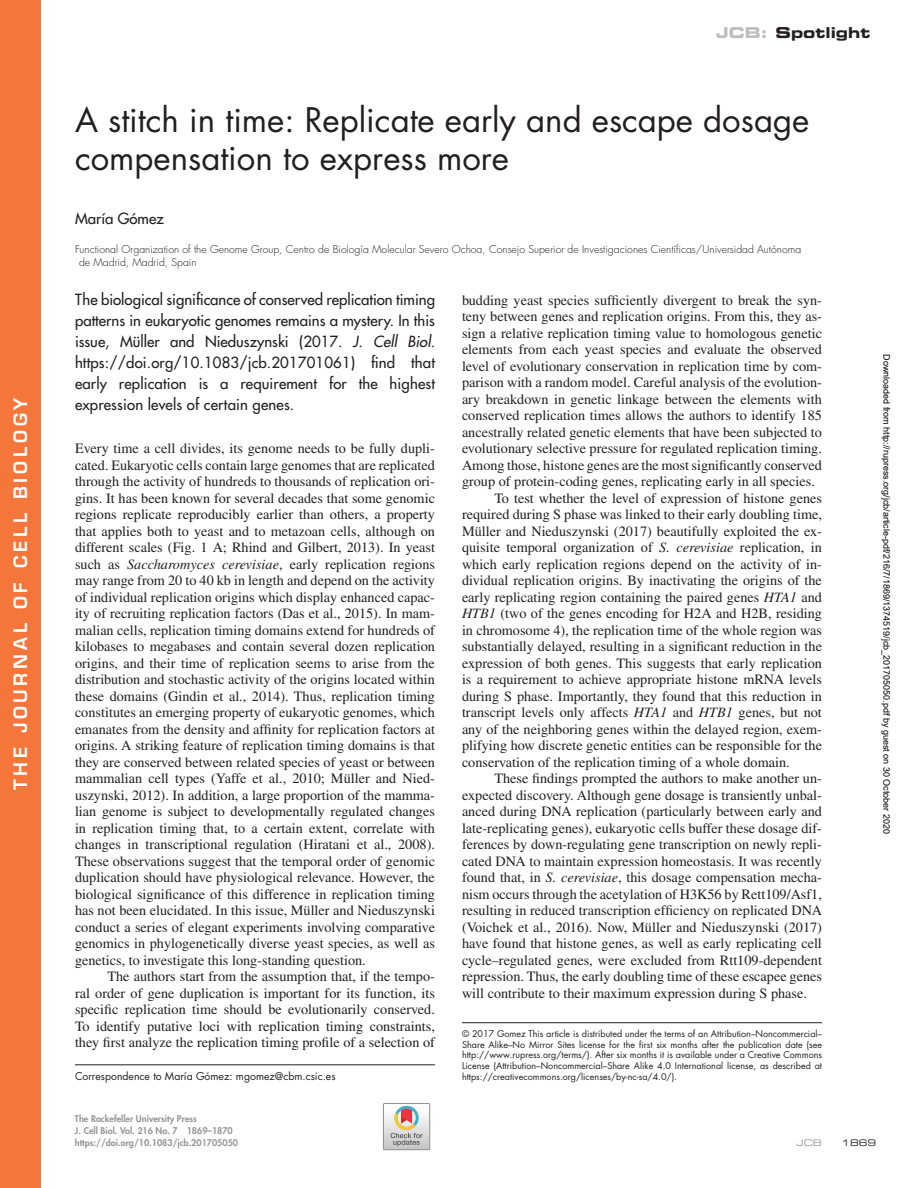
<style>
.page{position:relative;width:918px;height:1188px;background:#fff}
.page>*{position:absolute;margin:0;border:0;box-sizing:border-box;transform-origin:0 0}
.t1{font:33px/38.2px "Futura Std";color:#231f20}
.t2{font:600 18px "Eurostile LT Std";letter-spacing:.205em;color:#fff}
.t3{font:500 15px/21px "Futura Std";letter-spacing:.01em;color:#231f20;text-align:justify}
.t4{font:15px "Eurostile LT Std Bold Ex 2";color:#231f20}
.t5{font:14.25px/16.5px "Times LT Std";color:#231f20;text-align:justify}
.t6{font:300 10.5px/13.5px "Futura Std";color:#231f20}
.t7{font:10.5px "Futura Std";color:#231f20}
.t8{font:9px/10.8px "Futura Std";color:#231f20;text-align:justify}
.t9{font:9px "Arial";color:#000}
.t10{font:800 9px/12px "Futura Std";color:#949698}
.t11{font:9px "Eurostile LT Std Ex 2";color:#231f20}
.t12{font:9px "Eurostile LT Std Ex 2";color:#949698}
.s1{color:#bcbec0}
.s2{font-style:italic}
</style>
<div class="page">
<div style="left:0;top:0;width:40px;height:1188px;background:#f4763b"></div>
<svg style="left:383px;top:1103px;width:47px;height:47px"></svg>
<hr style="left:75px;top:1065px;width:360px;height:1px;background:#231f20">
<hr style="left:462px;top:1022px;width:360px;height:1px;background:#231f20">
<p class="t2" style="left:9px;top:790px;width:395px;rotate:-90deg">THE JOURNAL OF CELL BIOLOGY</p>
<p class="t4" style="left:716px;top:22px;width:156px"><span class="s1">JCB:</span> Spotlight</p>
<h1 class="t1" style="left:75px;top:101px;width:736px">A stitch in time: Replicate early and escape dosage compensation to express more</h1>
<p class="t3" style="left:75px;top:209px;width:90px">María Gómez</p>
<p class="t6" style="left:79px;top:243px;width:724px;text-indent:-4px">Functional Organization of the Genome Group, Centro de Biología Molecular Severo Ochoa, Consejo Superior de Investigaciones Científicas/Universidad Autónoma de Madrid, Madrid, Spain</p>
<p class="t3" style="left:75px;top:289px;width:362px">The biological significance of conserved replication timing patterns in eukaryotic genomes remains a mystery. In this issue, Müller and Nieduszynski (2017. <span class="s2">J. Cell Biol. </span>https://doi.org/10.1083/jcb.201701061) find that early replication is a requirement for the highest expression levels of certain genes.</p>
<p class="t5" style="left:462px;top:291px;width:362px">budding yeast species sufficiently divergent to break the syn-</p>
<p class="t5" style="left:462px;top:308px;width:362px">teny between genes and replication origins. From this, they as-</p>
<p class="t5" style="left:462px;top:324px;width:361px">sign a relative replication timing value to homologous genetic</p>
<p class="t5" style="left:462px;top:341px;width:362px">elements from each yeast species and evaluate the observed</p>
<p class="t5" style="left:462px;top:357px;width:362px">level of evolutionary conservation in replication time by com-</p>
<p class="t5" style="left:462px;top:374px;width:362px">parison with a random model. Careful analysis of the evolution-</p>
<p class="t5" style="left:462px;top:390px;width:362px">ary breakdown in genetic linkage between the elements with</p>
<p class="t5" style="left:462px;top:407px;width:362px">conserved replication times allows the authors to identify 185</p>
<p class="t5" style="left:462px;top:423px;width:361px">ancestrally related genetic elements that have been subjected to</p>
<p class="t5" style="left:462px;top:440px;width:362px">evolutionary selective pressure for regulated replication timing.</p>
<p class="t5" style="left:462px;top:456px;width:362px">Among those, histone genes are the most significantly conserved</p>
<p class="t5" style="left:462px;top:473px;width:355px">group of protein-coding genes, replicating early in all species.</p>
<p class="t5" style="left:494px;top:489px;width:329px">To test whether the level of expression of histone genes</p>
<p class="t5" style="left:462px;top:506px;width:362px">required during S phase was linked to their early doubling time,</p>
<p class="t5" style="left:462px;top:522px;width:362px">Müller and Nieduszynski (2017) beautifully exploited the ex-</p>
<p class="t5" style="left:462px;top:539px;width:362px">quisite temporal organization of <span class="s2">S. cerevisiae</span> replication, in</p>
<p class="t5" style="left:462px;top:555px;width:361px">which early replication regions depend on the activity of in-</p>
<p class="t5" style="left:462px;top:572px;width:361px">dividual replication origins. By inactivating the origins of the</p>
<p class="t5" style="left:462px;top:588px;width:362px">early replicating region containing the paired genes <span class="s2">HTA1</span> and</p>
<p class="t5" style="left:462px;top:605px;width:362px"><span class="s2">HTB1</span> (two of the genes encoding for H2A and H2B, residing</p>
<p class="t5" style="left:462px;top:621px;width:362px">in chromosome 4), the replication time of the whole region was</p>
<p class="t5" style="left:462px;top:638px;width:362px">substantially delayed, resulting in a significant reduction in the</p>
<p class="t5" style="left:462px;top:654px;width:361px">expression of both genes. This suggests that early replication</p>
<p class="t5" style="left:462px;top:671px;width:361px">is a requirement to achieve appropriate histone mRNA levels</p>
<p class="t5" style="left:462px;top:687px;width:362px">during S phase. Importantly, they found that this reduction in</p>
<p class="t5" style="left:462px;top:704px;width:361px">transcript levels only affects <span class="s2">HTA1</span> and <span class="s2">HTB1</span> genes, but not</p>
<p class="t5" style="left:462px;top:721px;width:361px">any of the neighboring genes within the delayed region, exem-</p>
<p class="t5" style="left:462px;top:737px;width:362px">plifying how discrete genetic entities can be responsible for the</p>
<p class="t5" style="left:462px;top:754px;width:329px">conservation of the replication timing of a whole domain.</p>
<p class="t5" style="left:494px;top:770px;width:329px">These findings prompted the authors to make another un-</p>
<p class="t5" style="left:462px;top:787px;width:361px">expected discovery. Although gene dosage is transiently unbal-</p>
<p class="t5" style="left:462px;top:803px;width:362px">anced during DNA replication (particularly between early and</p>
<p class="t5" style="left:462px;top:820px;width:362px">late-replicating genes), eukaryotic cells buffer these dosage dif-</p>
<p class="t5" style="left:462px;top:836px;width:361px">ferences by down-regulating gene transcription on newly repli-</p>
<p class="t5" style="left:462px;top:853px;width:362px">cated DNA to maintain expression homeostasis. It was recently</p>
<p class="t5" style="left:462px;top:869px;width:361px">found that, in <span class="s2">S. cerevisiae</span>, this dosage compensation mecha-</p>
<p class="t5" style="left:462px;top:886px;width:361px">nism occurs through the acetylation of H3K56 by Rett109/Asf1,</p>
<p class="t5" style="left:462px;top:902px;width:362px">resulting in reduced transcription efficiency on replicated DNA</p>
<p class="t5" style="left:462px;top:919px;width:362px">(Voichek et al., 2016). Now, Müller and Nieduszynski (2017)</p>
<p class="t5" style="left:462px;top:935px;width:361px">have found that histone genes, as well as early replicating cell</p>
<p class="t5" style="left:462px;top:952px;width:362px">cycle–regulated genes, were excluded from Rtt109-dependent</p>
<p class="t5" style="left:462px;top:968px;width:362px">repression. Thus, the early doubling time of these escapee genes</p>
<p class="t5" style="left:462px;top:985px;width:347px">will contribute to their maximum expression during S phase.</p>
<p class="t5" style="left:75px;top:440px;width:362px">Every time a cell divides, its genome needs to be fully dupli&shy;cated. Eukaryotic cells contain large genomes that are replicated through the activity of hundreds to thousands of replication ori&shy;gins. It has been known for several decades that some genomic regions replicate reproducibly earlier than others, a property that applies both to yeast and to metazoan cells, although on different scales (Fig. 1 A; Rhind and Gilbert, 2013). In yeast such as <span class="s2">Saccharomyces cerevisiae</span>, early replication regions may range from 20 to 40 kb in length and depend on the activity of individual replication origins which display enhanced capac&shy;ity of recruiting replication factors (Das et al., 2015). In mam&shy;malian cells, replication timing domains extend for hundreds of kilobases to megabases and contain several dozen replication origins, and their time of replication seems to arise from the distribution and stochastic activity of the origins located within these domains (Gindin et al., 2014). Thus, replication timing constitutes an emerging property of eukaryotic genomes, which emanates from the density and affinity for replication factors at origins. A striking feature of replication timing domains is that they are conserved between related species of yeast or between mammalian cell types (Yaffe et al., 2010; Müller and Nied&shy;uszynski, 2012). In addition, a large proportion of the mamma&shy;lian genome is subject to developmentally regulated changes in replication timing that, to a certain extent, correlate with changes in transcriptional regulation (Hiratani et al., 2008).<br>These observations suggest that the temporal order of genomic duplication should have physiological relevance. However, the biological significance of this difference in replication timing has not been elucidated. In this issue, Müller and Nieduszynski conduct a series of elegant experiments involving comparative genomics in phylogenetically diverse yeast species, as well as genetics, to investigate this long-standing question.</p>
<p class="t5" style="left:75px;top:968px;width:362px;text-indent:32px">The authors start from the assumption that, if the tempo&shy;ral order of gene duplication is important for its function, its specific replication time should be evolutionarily conserved.<br>To identify putative loci with replication timing constraints, they first analyze the replication timing profile of a selection of</p>
<p class="t8" style="left:462px;top:1028px;width:362px">© 2017 Gomez This article is distributed under the terms of an Attribution–Noncommercial– Share Alike–No Mirror Sites license for the first six months after the publication date (see http://www.rupress.org/terms/). After six months it is available under a Creative Commons License (Attribution–Noncommercial–Share Alike 4.0 International license, as described at</p>
<p class="t7" style="left:75px;top:1069px;width:262px">Correspondence to María Gómez: mgomez@cbm.csic.es</p>
<p class="t8" style="left:462px;top:1071px;width:216px">https://creativecommons.org/licenses/by-nc-sa/4.0/).</p>
<p class="t10" style="left:75px;top:1112px;width:165px">The Rockefeller University Press<br>J. Cell Biol. Vol. 216 No. 7 1869–1870 https://doi.org/10.1083/jcb.201705050</p>
<p class="t12" style="left:796px;top:1136px;width:27px">JCB</p>
<p class="t9" style="left:890px;top:354px;width:481px;rotate:90deg">Downloaded from http://rupress.org/jcb/article-pdf/216/7/1869/1374519/jcb_201705050.pdf by guest on 30 October 2020</p>
<p class="t11" style="left:842px;top:1136px;width:36px">1869</p>
</div>
